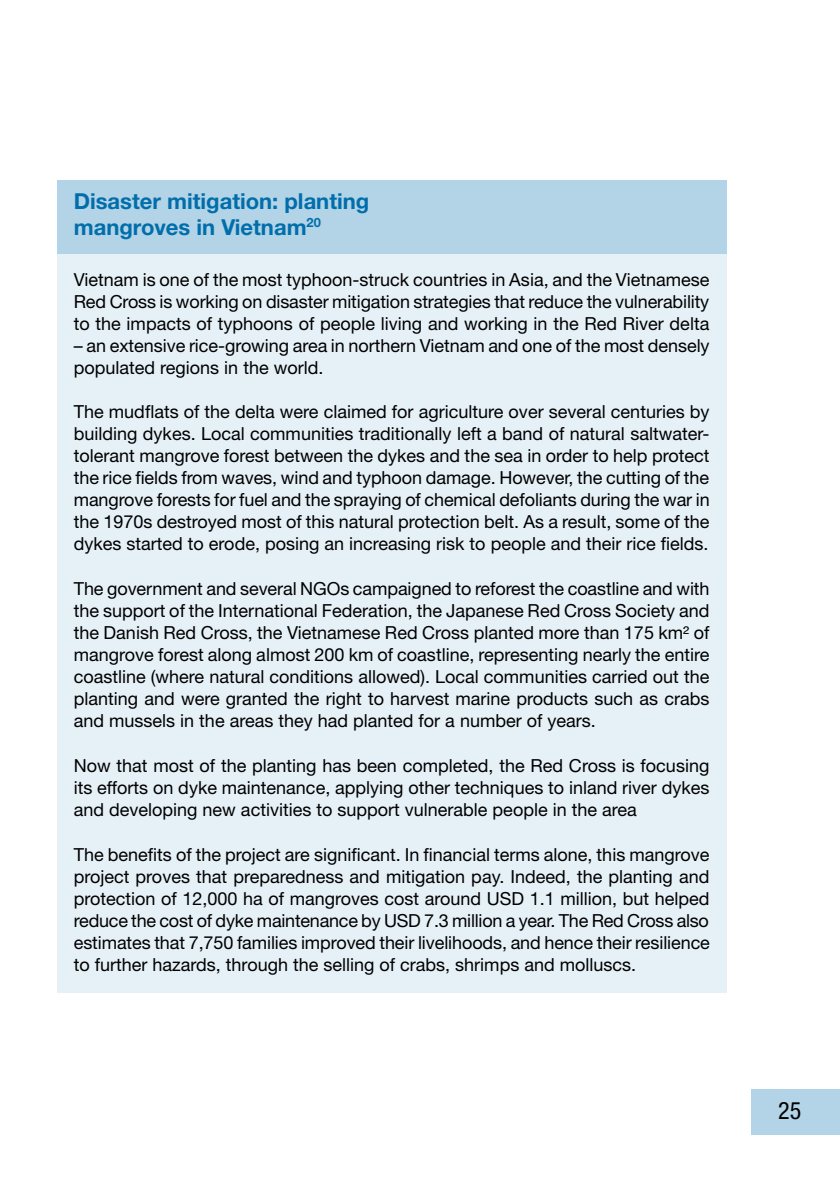
<style>
.page{position:relative;width:840px;height:1191px;background:#fff}
.page>*{position:absolute;margin:0;border:0;box-sizing:border-box;transform-origin:0 0}
.t1{font:condensed 24px "Helvetica Neue";color:#000}
.t2{font:700 22px/26px "Helvetica Neue";color:#006eab}
.t3{font:18px/22px "Helvetica Neue";color:#000;text-align:justify}
</style>
<div class="page">
<div style="left:750px;top:1089px;width:89px;height:45px;background:#b3d3e6"></div>
<div style="left:57px;top:180px;width:669px;height:75px;background:#b3d3e6"></div>
<div style="left:57px;top:254px;width:669px;height:738px;background:#e6f0f7"></div>
<p class="t2" style="left:74px;top:187px;width:297px">Disaster mitigation: planting mangroves in Vietnam<sup>20</sup></p>
<p class="t3" style="left:74px;top:268px;width:636px">Vietnam is one of the most typhoon-struck countries in Asia, and the Vietnamese Red Cross is working on disaster mitigation strategies that reduce the vulnerability to the impacts of typhoons of people living and working in the Red River delta</p>
<p class="t3" style="left:74px;top:334px;width:637px">– an extensive rice-growing area in northern Vietnam and one of the most densely populated regions in the world.</p>
<p class="t3" style="left:74px;top:400px;width:637px">The mudflats of the delta were claimed for agriculture over several centuries by building dykes. Local communities traditionally left a band of natural saltwater&shy;tolerant mangrove forest between the dykes and the sea in order to help protect the rice fields from waves, wind and typhoon damage. However, the cutting of the mangrove forests for fuel and the spraying of chemical defoliants during the war in the 1970s destroyed most of this natural protection belt. As a result, some of the dykes started to erode, posing an increasing risk to people and their rice fields.</p>
<p class="t3" style="left:74px;top:577px;width:637px">The government and several NGOs campaigned to reforest the coastline and with the support of the International Federation, the Japanese Red Cross Society and the Danish Red Cross, the Vietnamese Red Cross planted more than 175 km² of mangrove forest along almost 200 km of coastline, representing nearly the entire coastline (where natural conditions allowed). Local communities carried out the planting and were granted the right to harvest marine products such as crabs and mussels in the areas they had planted for a number of years.</p>
<p class="t3" style="left:74px;top:754px;width:636px">Now that most of the planting has been completed, the Red Cross is focusing its efforts on dyke maintenance, applying other techniques to inland river dykes and developing new activities to support vulnerable people in the area</p>
<p class="t3" style="left:74px;top:843px;width:637px">The benefits of the project are significant. In financial terms alone, this mangrove project proves that preparedness and mitigation pay. Indeed, the planting and protection of 12,000 ha of mangroves cost around USD 1.1 million, but helped reduce the cost of dyke maintenance by USD 7.3 million a year. The Red Cross also estimates that 7,750 families improved their livelihoods, and hence their resilience to further hazards, through the selling of crabs, shrimps and molluscs.</p>
<h1 class="t1" style="left:777px;top:1096px;width:23px">25</h1>
</div>
